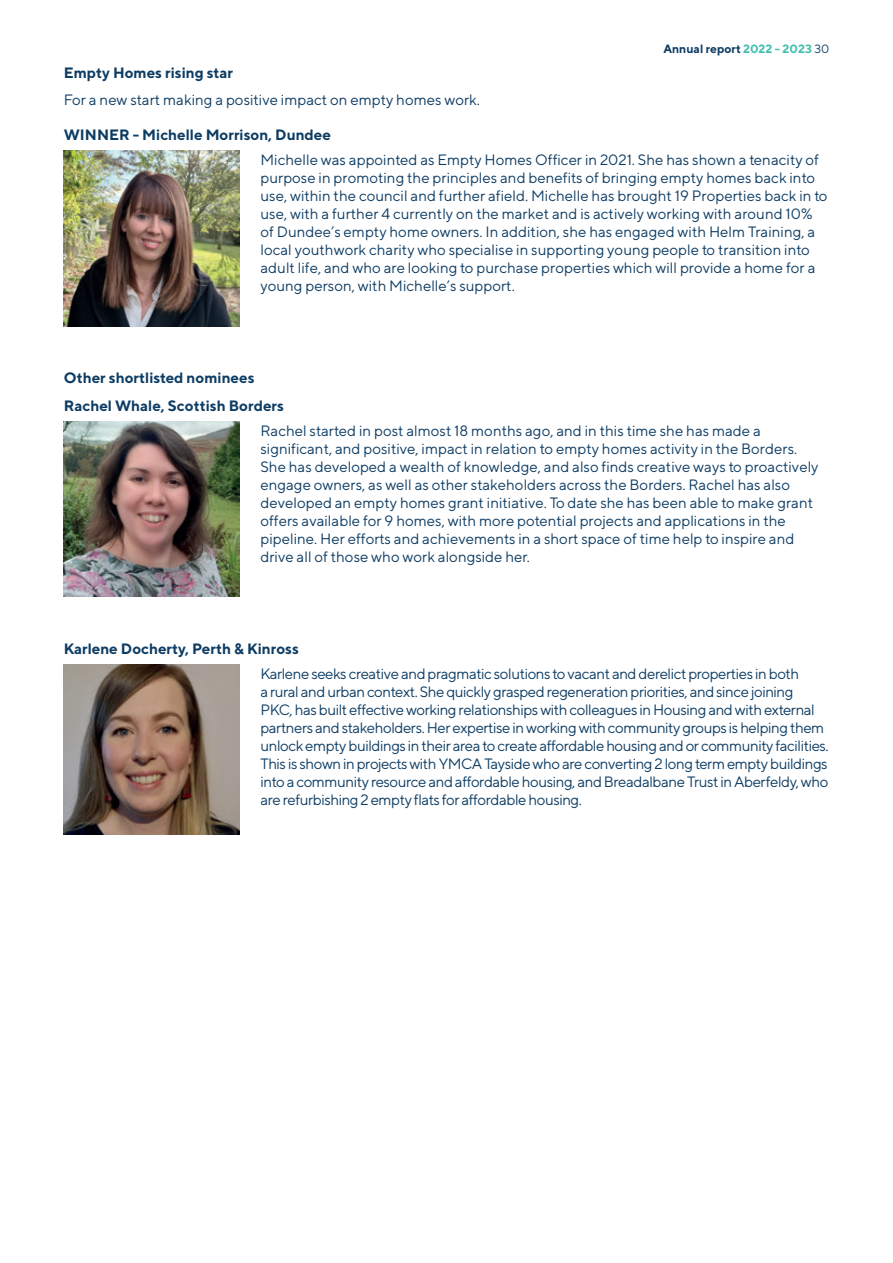
<style>
.page{position:relative;width:893px;height:1263px;background:#fff}
.page>*{position:absolute;margin:0;border:0;box-sizing:border-box;transform-origin:0 0}
.t1{font:15px/18px "TT Norms";color:#0d3c63}
.t2{font:15px/18px "TT Norms";letter-spacing:-.03em;color:#0d3c63}
.t3{font:700 15px "TT Norms";color:#0d3c63}
.t4{font:700 12px "TT Norms";color:#0d3c63}
.s1{color:#44bfae}
.s2{font-weight:400}
</style>
<div class="page">
<img style="left:64px;top:665px;width:175px;height:170px">
<img style="left:64px;top:421px;width:175px;height:176px">
<img style="left:64px;top:151px;width:175px;height:175px">
<p class="t3" style="left:64px;top:63px;width:171px">Empty Homes rising star</p>
<p class="t1" style="left:64px;top:91px;width:418px">For a new start making a positive impact on empty homes work.</p>
<p class="t4" style="left:663px;top:41px;width:167px">Annual report <span class="s1">2022 - 2023</span> <span class="s2">30</span></p>
<p class="t3" style="left:64px;top:126px;width:269px">WINNER - Michelle Morrison, Dundee</p>
<p class="t1" style="left:260px;top:151px;width:569px">Michelle was appointed as Empty Homes Officer in 2021. She has shown a tenacity of purpose in promoting the principles and benefits of bringing empty homes back into use, within the council and further afield. Michelle has brought 19 Properties back in to use, with a further 4 currently on the market and is actively working with around 10% of Dundee’s empty home owners. In addition, she has engaged with Helm Training, a local youthwork charity who specialise in supporting young people to transition into adult life, and who are looking to purchase properties which will provide a home for a young person, with Michelle’s support.</p>
<p class="t3" style="left:64px;top:368px;width:192px">Other shortlisted nominees</p>
<p class="t3" style="left:64px;top:396px;width:222px">Rachel Whale, Scottish Borders</p>
<p class="t1" style="left:260px;top:421px;width:560px">Rachel started in post almost 18 months ago, and in this time she has made a significant, and positive, impact in relation to empty homes activity in the Borders.<br>She has developed a wealth of knowledge, and also finds creative ways to proactively engage owners, as well as other stakeholders across the Borders. Rachel has also developed an empty homes grant initiative. To date she has been able to make grant offers available for 9 homes, with more potential projects and applications in the pipeline. Her efforts and achievements in a short space of time help to inspire and drive all of those who work alongside her.</p>
<p class="t3" style="left:64px;top:639px;width:237px">Karlene Docherty, Perth &amp; Kinross</p>
<p class="t2" style="left:260px;top:664px;width:570px">Karlene seeks creative and pragmatic solutions to vacant and derelict properties in both<br>a rural and urban context. She quickly grasped regeneration priorities, and since joining PKC, has built effective working relationships with colleagues in Housing and with external partners and stakeholders. Her expertise in working with community groups is helping them unlock empty buildings in their area to create affordable housing and or community facilities.<br>This is shown in projects with YMCA Tayside who are converting 2 long term empty buildings into a community resource and affordable housing, and Breadalbane Trust in Aberfeldy, who are refurbishing 2 empty flats for affordable housing.</p>
</div>
